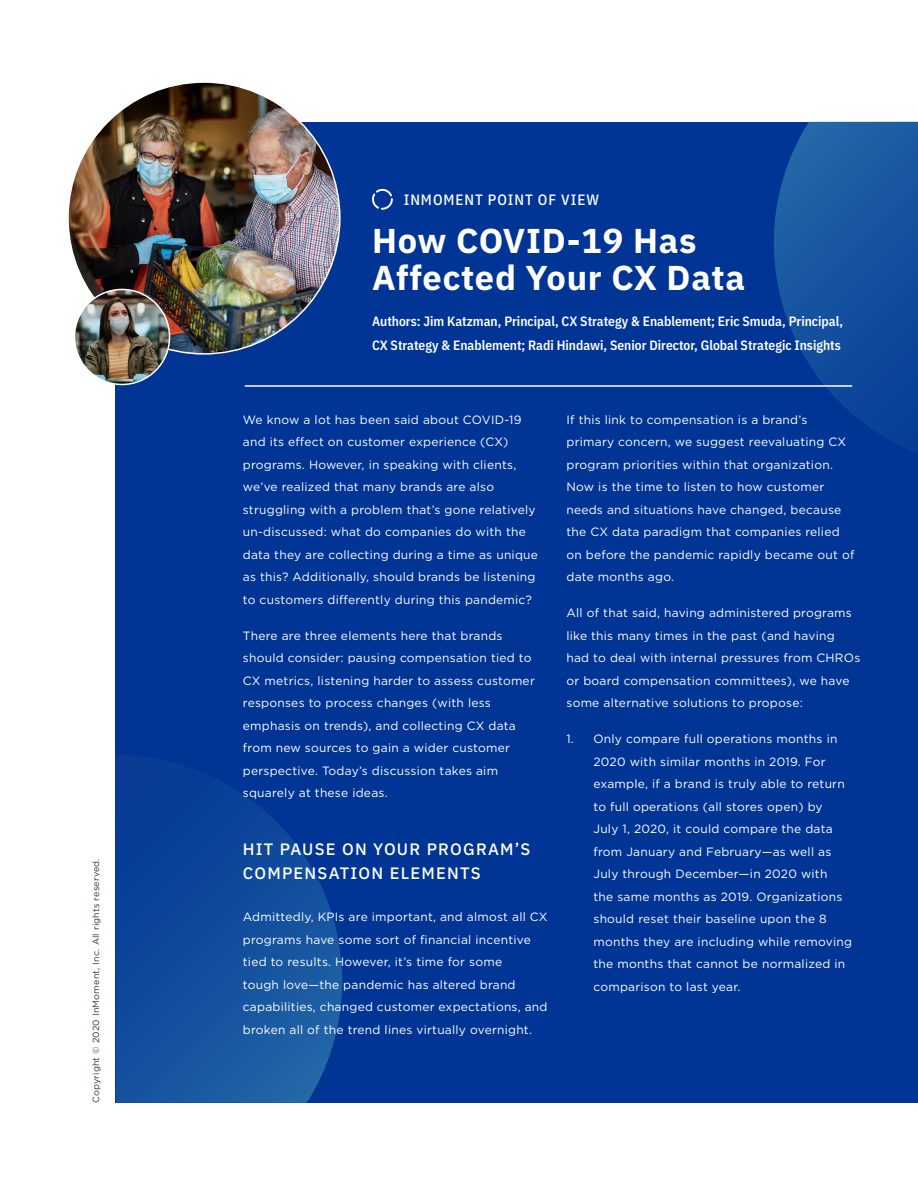
<style>
.page{position:relative;width:918px;height:1188px;background:#fff}
.page>*{position:absolute;margin:0;border:0;box-sizing:border-box;transform-origin:0 0}
.t1{font:700 34.5px/37.5px "IBM Plex Sans";letter-spacing:.02em;color:#fff}
.t2{font:500 16.5px/24px "IBM Plex Sans";letter-spacing:.075em;color:#fff}
.t3{font:500 15px "IBM Plex Sans Cond";letter-spacing:.065em;color:#fff}
.t4{font:600 13.5px/24px "IBM Plex Sans Cond";color:#fff}
.t5{font:12px/22.5px "Gotham";letter-spacing:.02em;color:#fff}
.t6{font:9px "Gotham";letter-spacing:.02em;color:#263746}
</style>
<div class="page">
<div style="left:115px;top:123px;width:803px;height:980px;background:#003595"></div>
<svg style="left:116px;top:755px;width:226px;height:348px"></svg>
<svg style="left:774px;top:121px;width:144px;height:320px"></svg>
<hr style="left:245px;top:385px;width:607px;height:2px;background:#fff">
<img style="left:68px;top:82px;width:272px;height:272px;border-radius:136px">
<img style="left:75px;top:289px;width:95px;height:95px;border-radius:48px">
<div style="left:74px;top:289px;width:96px;height:96px;border:2px solid #fff;border-radius:50%"></div>
<svg style="left:372px;top:188px;width:21px;height:22px"></svg>
<p class="t6" style="left:90px;top:1103px;width:246px;rotate:-90deg">Copyright © 2020 InMoment, Inc. All rights reserved.</p>
<p class="t3" style="left:404px;top:188px;width:197px">INMOMENT POINT OF VIEW</p>
<h1 class="t1" style="left:372px;top:219px;width:375px">How COVID-19 Has<br>Affected Your CX Data</h1>
<p class="t4" style="left:372px;top:308px;width:473px">Authors: Jim Katzman, Principal, CX Strategy &amp; Enablement; Eric Smuda, Principal,<br>CX Strategy &amp; Enablement; Radi Hindawi, Senior Director, Global Strategic Insights</p>
<p class="t5" style="left:243px;top:408px;width:297px">We know a lot has been said about COVID-19 and its effect on customer experience (CX) programs. However, in speaking with clients, we’ve realized that many brands are also struggling with a problem that’s gone relatively un-discussed: what do companies do with the data they are collecting during a time as unique as this? Additionally, should brands be listening to customers differently during this pandemic?</p>
<p class="t5" style="left:243px;top:624px;width:293px">There are three elements here that brands should consider: pausing compensation tied to CX metrics, listening harder to assess customer responses to process changes (with less emphasis on trends), and collecting CX data from new sources to gain a wider customer perspective. Today’s discussion takes aim squarely at these ideas.</p>
<h2 class="t2" style="left:243px;top:836px;width:289px">HIT PAUSE ON YOUR PROGRAM’S<br>COMPENSATION ELEMENTS</h2>
<p class="t5" style="left:243px;top:906px;width:306px">Admittedly, KPIs are important, and almost all CX programs have some sort of financial incentive tied to results. However, it’s time for some<br>tough love—the pandemic has altered brand capabilities, changed customer expectations, and broken all of the trend lines virtually overnight.</p>
<p class="t5" style="left:566px;top:408px;width:290px">If this link to compensation is a brand’s primary concern, we suggest reevaluating CX program priorities within that organization.<br>Now is the time to listen to how customer needs and situations have changed, because the CX data paradigm that companies relied on before the pandemic rapidly became out of date months ago.</p>
<p class="t5" style="left:566px;top:602px;width:295px">All of that said, having administered programs like this many times in the past (and having had to deal with internal pressures from CHROs or board compensation committees), we have some alternative solutions to propose:</p>
<p class="t5" style="left:593px;top:728px;width:260px;text-indent:-27px">1. Only compare full operations months in 2020 with similar months in 2019. For example, if a brand is truly able to return to full operations (all stores open) by<br>July 1, 2020, it could compare the data from January and February—as well as July through December—in 2020 with<br>the same months as 2019. Organizations should reset their baseline upon the 8 months they are including while removing the months that cannot be normalized in comparison to last year.</p>
</div>
